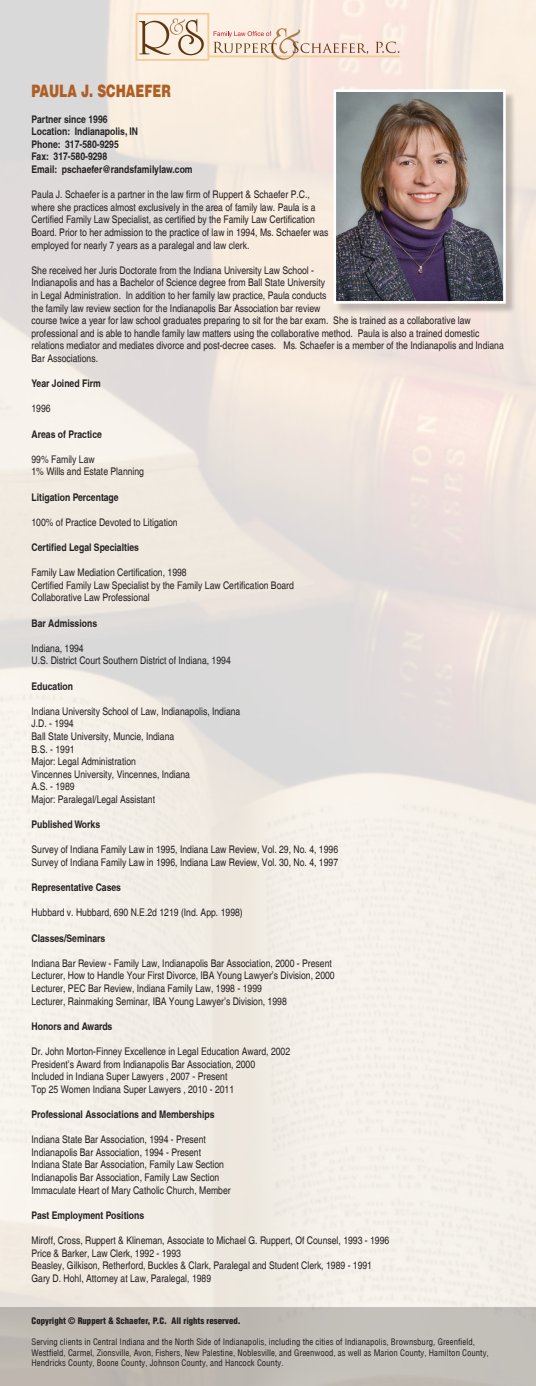
<style>
.page{position:relative;width:536px;height:1386px;background:#fff}
.page>*{position:absolute;margin:0;border:0;box-sizing:border-box;transform-origin:0 0}
.t1{font:900 17.15px "Helvetica";color:#ae5f26;scale:.71 1}
.t2{font:condensed 10.5px/12.6px "Helvetica";color:#231f20}
.t3{font:700 condensed 10.5px/12.6px "Helvetica";color:#231f20}
.t4{font:8.75px/10.5px "Helv Condensed";color:#231f20}
.t5{font:900 condensed 8.75px "Helvetica";color:#231f20}
</style>
<div class="page">
<div style="left:0;top:1307px;width:536px;height:79px;background:#c0bab3"></div>
<div style="left:334px;top:91px;width:182px;height:224px;background:#231f20;opacity:.25"></div>
<img style="left:337px;top:93px;width:164px;height:207px">
<div style="left:333px;top:89px;width:172px;height:215px;border:3px solid #fff"></div>
<hr style="left:208px;top:55px;width:191px;height:2px;background:#f5cb98">
<svg style="left:139px;top:18px;width:65px;height:37px;background:#dbc9b6"></svg>
<svg style="left:375px;top:42px;width:24px;height:11px"></svg>
<div style="left:135px;top:13px;width:74px;height:48px;border:2px solid #f5cb98"></div>
<svg style="left:213px;top:28px;width:155px;height:32px;background:#ebd5c5"></svg>
<h1 class="t1" style="left:32px;top:80px;width:198px">PAULA J. SCHAEFER</h1>
<p class="t3" style="left:32px;top:112px;width:162px">Partner since 1996<br>Location: Indianapolis, IN<br>Phone: 317-580-9295<br>Fax: 317-580-9298<br>Email: pschaefer@randsfamilylaw.com</p>
<p class="t2" style="left:32px;top:188px;width:298px">Paula J. Schaefer is a partner in the law firm of Ruppert &amp; Schaefer P.C., where she practices almost exclusively in the area of family law. Paula is a Certified Family Law Specialist, as certified by the Family Law Certification Board. Prior to her admission to the practice of law in 1994, Ms. Schaefer was employed for nearly 7 years as a paralegal and law clerk.</p>
<p class="t2" style="left:32px;top:264px;width:473px">She received her Juris Doctorate from the Indiana University Law School -<br>Indianapolis and has a Bachelor of Science degree from Ball State University<br>in Legal Administration. In addition to her family law practice, Paula conducts<br>the family law review section for the Indianapolis Bar Association bar review<br>course twice a year for law school graduates preparing to sit for the bar exam. She is trained as a collaborative law professional and is able to handle family law matters using the collaborative method. Paula is also a trained domestic relations mediator and mediates divorce and post-decree cases. Ms. Schaefer is a member of the Indianapolis and Indiana Bar Associations.</p>
<p class="t3" style="left:32px;top:377px;width:71px">Year Joined Firm</p>
<p class="t2" style="left:32px;top:403px;width:21px">1996</p>
<p class="t3" style="left:32px;top:427px;width:72px">Areas of Practice</p>
<p class="t2" style="left:32px;top:453px;width:114px">99% Family Law<br>1% Wills and Estate Planning</p>
<p class="t3" style="left:32px;top:490px;width:89px">Litigation Percentage</p>
<p class="t2" style="left:32px;top:516px;width:147px">100% of Practice Devoted to Litigation</p>
<p class="t3" style="left:32px;top:541px;width:109px">Certified Legal Specialties</p>
<p class="t2" style="left:32px;top:566px;width:264px">Family Law Mediation Certification, 1998<br>Certified Family Law Specialist by the Family Law Certification Board<br>Collaborative Law Professional</p>
<p class="t3" style="left:32px;top:616px;width:67px">Bar Admissions</p>
<p class="t2" style="left:32px;top:642px;width:201px">Indiana, 1994<br>U.S. District Court Southern District of Indiana, 1994</p>
<p class="t3" style="left:32px;top:679px;width:43px">Education</p>
<p class="t2" style="left:32px;top:705px;width:210px">Indiana University School of Law, Indianapolis, Indiana<br>J.D. - 1994<br>Ball State University, Muncie, Indiana<br>B.S. - 1991<br>Major: Legal Administration<br>Vincennes University, Vincennes, Indiana<br>A.S. - 1989<br>Major: Paralegal/Legal Assistant</p>
<p class="t3" style="left:32px;top:818px;width:70px">Published Works</p>
<p class="t2" style="left:32px;top:844px;width:308px">Survey of Indiana Family Law in 1995, Indiana Law Review, Vol. 29, No. 4, 1996<br>Survey of Indiana Family Law in 1996, Indiana Law Review, Vol. 30, No. 4, 1997</p>
<p class="t3" style="left:32px;top:881px;width:91px">Representative Cases</p>
<p class="t2" style="left:32px;top:907px;width:213px">Hubbard v. Hubbard, 690 N.E.2d 1219 (Ind. App. 1998)</p>
<p class="t3" style="left:32px;top:931px;width:75px">Classes/Seminars</p>
<p class="t2" style="left:32px;top:957px;width:304px">Indiana Bar Review - Family Law, Indianapolis Bar Association, 2000 - Present Lecturer, How to Handle Your First Divorce, IBA Young Lawyer’s Division, 2000<br>Lecturer, PEC Bar Review, Indiana Family Law, 1998 - 1999<br>Lecturer, Rainmaking Seminar, IBA Young Lawyer’s Division, 1998</p>
<p class="t3" style="left:32px;top:1020px;width:82px">Honors and Awards</p>
<p class="t2" style="left:32px;top:1045px;width:260px">Dr. John Morton-Finney Excellence in Legal Education Award, 2002<br>President’s Award from Indianapolis Bar Association, 2000<br>Included in Indiana Super Lawyers , 2007 - Present<br>Top 25 Women Indiana Super Lawyers , 2010 - 2011</p>
<p class="t3" style="left:32px;top:1108px;width:184px">Professional Associations and Memberships</p>
<p class="t2" style="left:32px;top:1133px;width:201px">Indiana State Bar Association, 1994 - Present Indianapolis Bar Association, 1994 - Present Indiana State Bar Association, Family Law Section Indianapolis Bar Association, Family Law Section Immaculate Heart of Mary Catholic Church, Member</p>
<p class="t3" style="left:32px;top:1209px;width:114px">Past Employment Positions</p>
<p class="t2" style="left:32px;top:1234px;width:359px">Miroff, Cross, Ruppert &amp; Klineman, Associate to Michael G. Ruppert, Of Counsel, 1993 - 1996<br>Price &amp; Barker, Law Clerk, 1992 - 1993<br>Beasley, Gilkison, Retherford, Buckles &amp; Clark, Paralegal and Student Clerk, 1989 - 1991<br>Gary D. Hohl, Attorney at Law, Paralegal, 1989</p>
<p class="t5" style="left:32px;top:1316px;width:211px">Copyright © Ruppert &amp; Schaefer, P.C. All rights reserved.</p>
<p class="t4" style="left:32px;top:1337px;width:458px">Serving clients in Central Indiana and the North Side of Indianapolis, including the cities of Indianapolis, Brownsburg, Greenfield,<br>Westfield, Carmel, Zionsville, Avon, Fishers, New Palestine, Noblesville, and Greenwood, as well as Marion County, Hamilton County,<br>Hendricks County, Boone County, Johnson County, and Hancock County.</p>
</div>
